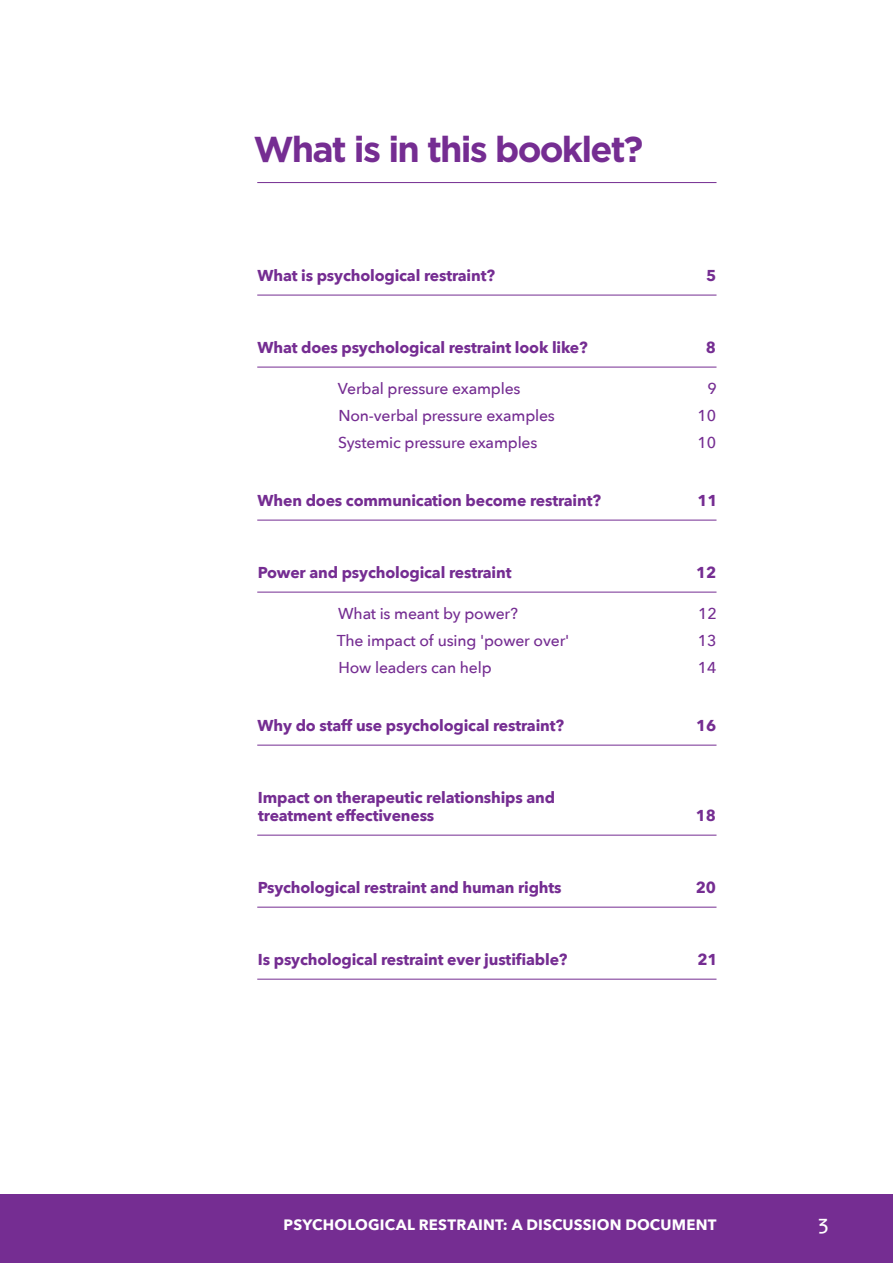
<style>
.page{position:relative;width:893px;height:1263px;background:#fff}
.page>*{position:absolute;margin:0;border:0;box-sizing:border-box;transform-origin:0 0}
.t1{font:700 36px "Gotham";letter-spacing:-.05em;color:#752d92}
.t2{font:500 21px "Avenir Next";color:#fff}
.t3{font:700 15.75px/18px "Avenir Next";letter-spacing:-.01em;color:#752d92}
.t4{font:500 15.75px "Avenir Next";letter-spacing:-.01em;color:#752d92}
.t5{font:700 15px "Avenir Next";letter-spacing:.01em;color:#fff}
</style>
<div class="page">
<div style="left:0;top:1194px;width:893px;height:69px;background:#752d92"></div>
<hr style="left:257px;top:182px;width:459px;height:1px;background:#752d92">
<hr style="left:257px;top:295px;width:459px;height:1px;background:#752d92">
<hr style="left:257px;top:367px;width:459px;height:1px;background:#752d92">
<hr style="left:257px;top:520px;width:459px;height:1px;background:#752d92">
<hr style="left:257px;top:592px;width:459px;height:1px;background:#752d92">
<hr style="left:257px;top:745px;width:459px;height:1px;background:#752d92">
<hr style="left:257px;top:835px;width:459px;height:1px;background:#752d92">
<hr style="left:257px;top:907px;width:459px;height:1px;background:#752d92">
<hr style="left:257px;top:979px;width:459px;height:1px;background:#752d92">
<h1 class="t1" style="left:254px;top:125px;width:391px">What is in this booklet?</h1>
<p class="t3" style="left:258px;top:266px;width:239px">What is psychological restraint?</p>
<p class="t3" style="left:706px;top:266px;width:12px">5</p>
<p class="t3" style="left:258px;top:338px;width:332px">What does psychological restraint look like?</p>
<p class="t3" style="left:706px;top:338px;width:12px">8</p>
<p class="t4" style="left:338px;top:375px;width:184px">Verbal pressure examples</p>
<p class="t4" style="left:707px;top:375px;width:11px">9</p>
<p class="t4" style="left:338px;top:402px;width:218px">Non-verbal pressure examples</p>
<p class="t4" style="left:697px;top:402px;width:20px">10</p>
<p class="t4" style="left:338px;top:429px;width:201px">Systemic pressure examples</p>
<p class="t4" style="left:697px;top:429px;width:20px">10</p>
<p class="t3" style="left:258px;top:491px;width:345px">When does communication become restraint?</p>
<p class="t3" style="left:697px;top:491px;width:22px">11</p>
<p class="t3" style="left:258px;top:563px;width:255px">Power and psychological restraint</p>
<p class="t3" style="left:696px;top:563px;width:22px">12</p>
<p class="t4" style="left:338px;top:600px;width:181px">What is meant by power?</p>
<p class="t4" style="left:698px;top:600px;width:20px">12</p>
<p class="t4" style="left:337px;top:627px;width:234px">The impact of using 'power over'</p>
<p class="t4" style="left:698px;top:627px;width:20px">13</p>
<p class="t4" style="left:338px;top:654px;width:155px">How leaders can help</p>
<p class="t4" style="left:698px;top:654px;width:20px">14</p>
<p class="t3" style="left:258px;top:716px;width:308px">Why do staff use psychological restraint?</p>
<p class="t3" style="left:696px;top:716px;width:22px">16</p>
<p class="t3" style="left:258px;top:788px;width:299px">Impact on therapeutic relationships and treatment effectiveness</p>
<p class="t3" style="left:696px;top:806px;width:22px">18</p>
<p class="t3" style="left:258px;top:878px;width:305px">Psychological restraint and human rights</p>
<p class="t3" style="left:696px;top:878px;width:22px">20</p>
<p class="t3" style="left:258px;top:950px;width:311px">Is psychological restraint ever justifiable?</p>
<p class="t3" style="left:697px;top:950px;width:22px">21</p>
<p class="t5" style="left:284px;top:1212px;width:434px">PSYCHOLOGICAL RESTRAINT: A DISCUSSION DOCUMENT</p>
<h2 class="t2" style="left:818px;top:1205px;width:13px">3</h2>
</div>
